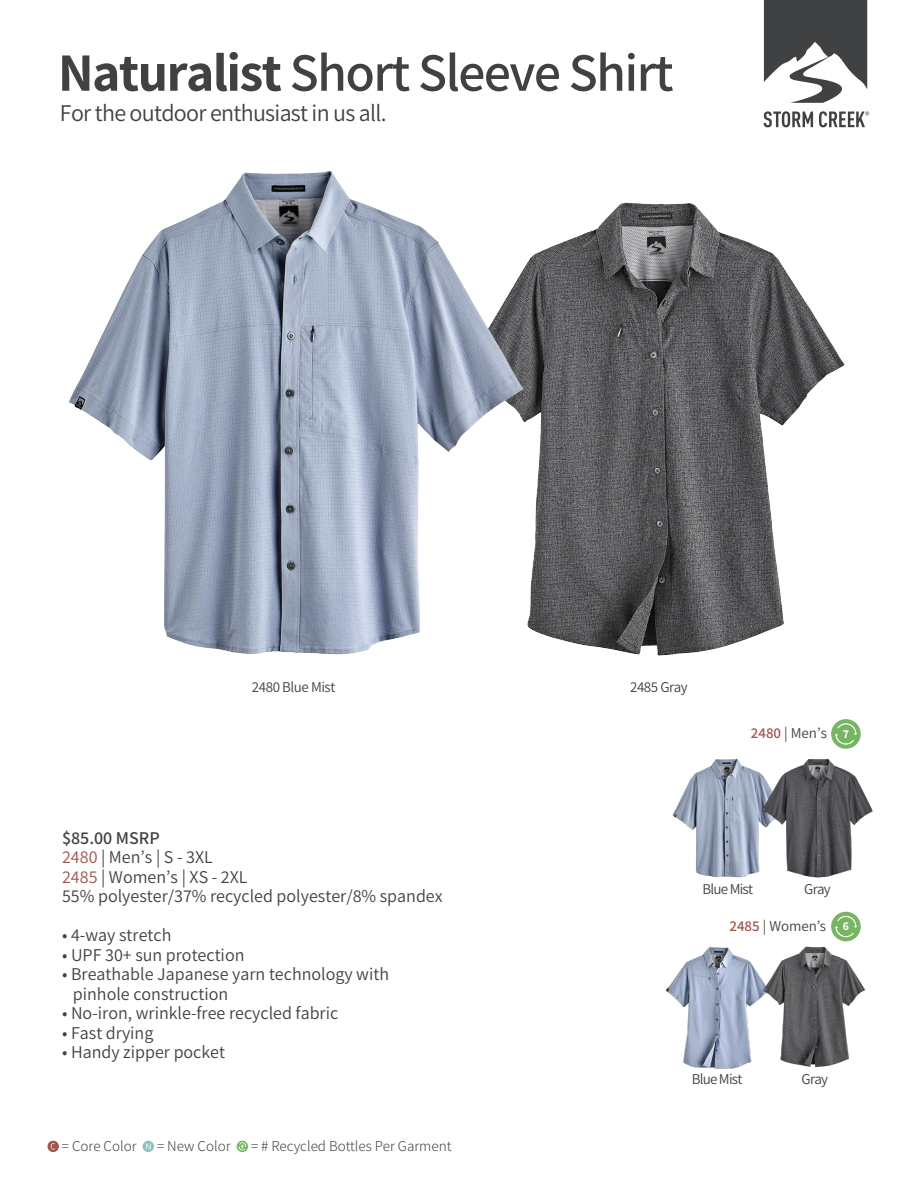
<style>
.page{position:relative;width:918px;height:1188px;background:#fff}
.page>*{position:absolute;margin:0;border:0;box-sizing:border-box;transform-origin:0 0}
.t1{font:600 54px "Assistant";letter-spacing:-.03em;color:#3f4143}
.t2{font:24px "Assistant";letter-spacing:-.03em;color:#3f4143}
.t3{font:18px/19.5px "Assistant";color:#3f4143}
.t4{font:15px "Assistant";letter-spacing:-.05em;color:#3f4142}
.t5{font:300 15px "Assistant";color:#3f4142}
.t6{font:15px "Assistant";letter-spacing:-.03em;color:#3f4143}
.s1{font-weight:700}
.s2{font-weight:600;color:#a0544c}
.s3{font-weight:700;font-size:12px;color:#fff}
.s4{font-weight:600}
.s5{color:#9f544c}
</style>
<div class="page">
<img style="left:541px;top:202px;width:304px;height:454px">
<svg style="left:764px;top:0;width:103px;height:103px"></svg>
<svg style="left:764px;top:111px;width:49px;height:16px"></svg>
<svg style="left:819px;top:111px;width:50px;height:16px"></svg>
<svg style="left:831px;top:719px;width:30px;height:30px"></svg>
<svg style="left:832px;top:722px;width:28px;height:24px"></svg>
<div style="left:831px;top:912px;width:30px;height:29px;background:#78b563;border-radius:50%"></div>
<svg style="left:832px;top:914px;width:28px;height:24px"></svg>
<svg style="left:47px;top:1141px;width:12px;height:11px"></svg>
<svg style="left:51px;top:1143px;width:4px;height:7px"></svg>
<div style="left:143px;top:1141px;width:11px;height:11px;background:#8cc1c4;border-radius:50%"></div>
<svg style="left:146px;top:1143px;width:5px;height:7px"></svg>
<svg style="left:237px;top:1141px;width:11px;height:11px"></svg>
<svg style="left:238px;top:1142px;width:9px;height:8px"></svg>
<img style="left:69px;top:171px;width:472px;height:484px">
<img style="left:666px;top:947px;width:88px;height:122px">
<img style="left:754px;top:939px;width:112px;height:129px">
<img style="left:672px;top:759px;width:86px;height:119px">
<img style="left:758px;top:759px;width:115px;height:119px">
<h1 class="t1" style="left:58px;top:36px;width:617px"><span class="s1">Naturalist</span> Short Sleeve Shirt</h1>
<h2 class="t2" style="left:60px;top:97px;width:328px">For the outdoor enthusiast in us all.</h2>
<p class="t6" style="left:252px;top:677px;width:85px">2480 Blue Mist</p>
<p class="t6" style="left:630px;top:677px;width:59px">2485 Gray</p>
<p class="t4" style="left:751px;top:723px;width:100px"><span class="s2">2480</span> | Men’s <span class="s3">7</span></p>
<p class="t3" style="left:62px;top:827px;width:382px"><span class="s4">$85.00 MSRP<br></span><span class="s5">2480</span> | Men’s | S - 3XL<br><span class="s5">2485</span> | Women’s | XS - 2XL<br>55% polyester/37% recycled polyester/8% spandex</p>
<p class="t3" style="left:62px;top:925px;width:111px">• 4-way stretch</p>
<p class="t3" style="left:62px;top:944px;width:184px">• UPF 30+ sun protection</p>
<p class="t3" style="left:73px;top:964px;width:318px;text-indent:-11px">• Breathable Japanese yarn technology with pinhole construction</p>
<p class="t3" style="left:62px;top:1003px;width:278px">• No-iron, wrinkle-free recycled fabric</p>
<p class="t3" style="left:62px;top:1022px;width:93px">• Fast drying</p>
<p class="t3" style="left:62px;top:1042px;width:164px">• Handy zipper pocket</p>
<p class="t4" style="left:702px;top:878px;width:52px">Blue Mist</p>
<p class="t4" style="left:804px;top:878px;width:28px">Gray</p>
<p class="t4" style="left:729px;top:915px;width:121px"><span class="s2">2485</span> | Women’s <span class="s3">6</span></p>
<p class="t5" style="left:62px;top:1135px;width:76px">= Core Color</p>
<p class="t5" style="left:157px;top:1135px;width:75px">= New Color</p>
<p class="t5" style="left:251px;top:1135px;width:202px">= # Recycled Bottles Per Garment</p>
<p class="t4" style="left:692px;top:1069px;width:52px">Blue Mist</p>
<p class="t4" style="left:802px;top:1069px;width:28px">Gray</p>
</div>
